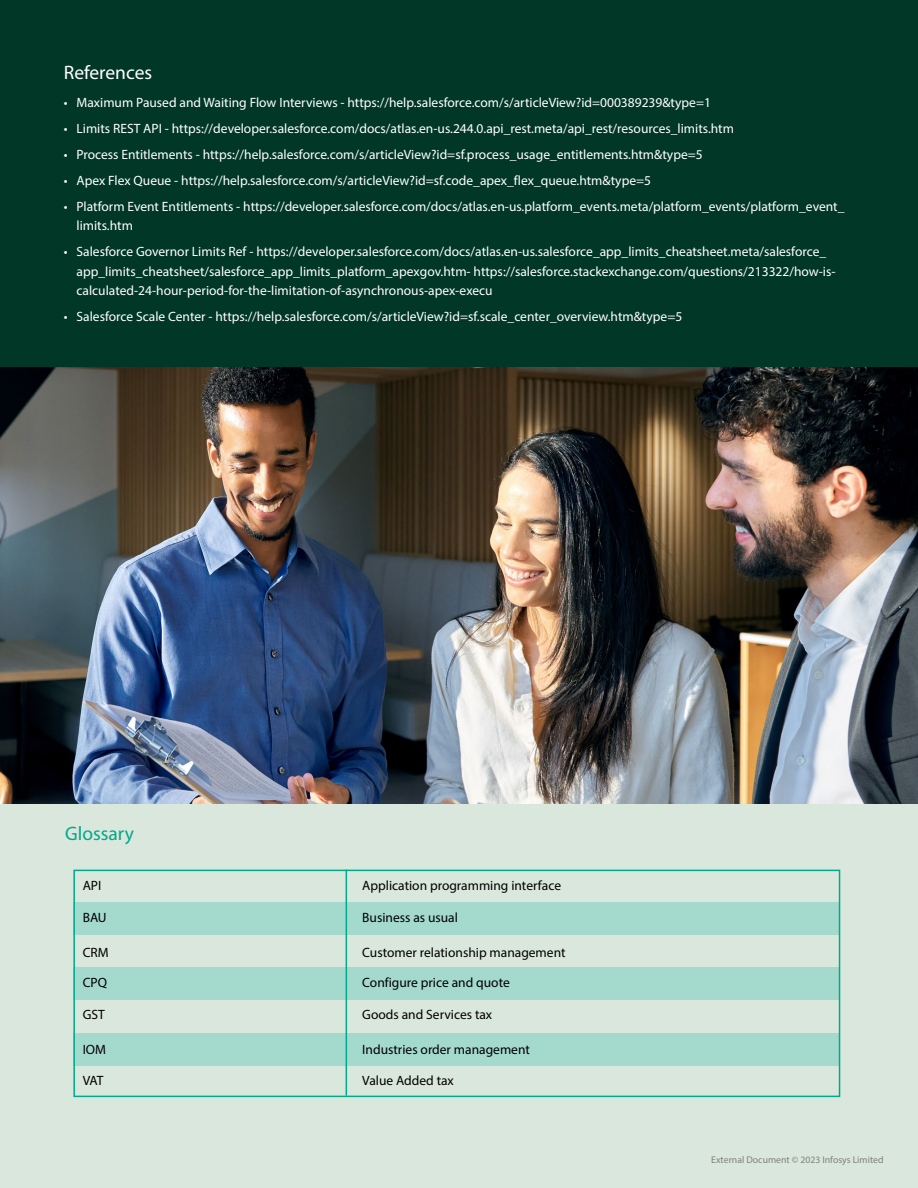
<style>
.page{position:relative;width:918px;height:1188px;background:#fff}
.page>*{position:absolute;margin:0;border:0;box-sizing:border-box;transform-origin:0 0}
.t1{font:19.5px "Myriad Pro";color:#fff}
.t2{font:19.5px "Myriad Pro";color:#00a98a}
.t3{font:13.5px/19.5px "Myriad Pro";color:#fff}
.t4{font:13.5px "Myriad Pro";color:#000}
.t5{font:9.75px "Myriad Pro";color:#7f8080}
</style>
<div class="page">
<div style="left:0;top:0;width:918px;height:368px;background:#003726"></div>
<div style="left:0;top:800px;width:918px;height:388px;background:#d9e7dc"></div>
<img style="left:0;top:368px;width:918px;height:436px">
<div style="left:73px;top:902px;width:767px;height:33px;background:#a4d9cd"></div>
<div style="left:73px;top:968px;width:767px;height:32px;background:#a4d9cd"></div>
<div style="left:73px;top:1033px;width:767px;height:32px;background:#a4d9cd"></div>
<hr style="left:346px;top:870px;width:1px;height:226px;background:#00a98a">
<div style="left:73px;top:870px;width:767px;height:227px;border:2px solid #00a98a"></div>
<h1 class="t1" style="left:64px;top:61px;width:90px">References</h1>
<p class="t3" style="left:64px;top:93px;width:649px">• Maximum Paused and Waiting Flow Interviews - https://help.salesforce.com/s/articleView?id=000389239&amp;type=1</p>
<p class="t3" style="left:64px;top:119px;width:672px">• Limits REST API - https://developer.salesforce.com/docs/atlas.en-us.244.0.api_rest.meta/api_rest/resources_limits.htm</p>
<p class="t3" style="left:64px;top:145px;width:640px">• Process Entitlements - https://help.salesforce.com/s/articleView?id=sf.process_usage_entitlements.htm&amp;type=5</p>
<p class="t3" style="left:64px;top:171px;width:589px">• Apex Flex Queue - https://help.salesforce.com/s/articleView?id=sf.code_apex_flex_queue.htm&amp;type=5</p>
<p class="t3" style="left:77px;top:197px;width:769px;text-indent:-13px">• Platform Event Entitlements - https://developer.salesforce.com/docs/atlas.en-us.platform_events.meta/platform_events/platform_event_ limits.htm</p>
<p class="t3" style="left:77px;top:242px;width:761px;text-indent:-13px">• Salesforce Governor Limits Ref - https://developer.salesforce.com/docs/atlas.en-us.salesforce_app_limits_cheatsheet.meta/salesforce_ app_limits_cheatsheet/salesforce_app_limits_platform_apexgov.htm- https://salesforce.stackexchange.com/questions/213322/how-is&shy;calculated-24-hour-period-for-the-limitation-of-asynchronous-apex-execu</p>
<p class="t3" style="left:64px;top:307px;width:620px">• Salesforce Scale Center - https://help.salesforce.com/s/articleView?id=sf.scale_center_overview.htm&amp;type=5</p>
<h1 class="t2" style="left:65px;top:822px;width:70px">Glossary</h1>
<p class="t4" style="left:83px;top:877px;width:20px">API</p>
<p class="t4" style="left:362px;top:877px;width:200px">Application programming interface</p>
<p class="t4" style="left:83px;top:909px;width:25px">BAU</p>
<p class="t4" style="left:362px;top:909px;width:97px">Business as usual</p>
<p class="t4" style="left:83px;top:944px;width:27px">CRM</p>
<p class="t4" style="left:362px;top:944px;width:205px">Customer relationship management</p>
<p class="t4" style="left:83px;top:974px;width:26px">CPQ</p>
<p class="t4" style="left:83px;top:1006px;width:24px">GST</p>
<p class="t4" style="left:362px;top:974px;width:149px">Configure price and quote</p>
<p class="t4" style="left:362px;top:1006px;width:131px">Goods and Services tax</p>
<p class="t4" style="left:83px;top:1041px;width:25px">IOM</p>
<p class="t4" style="left:362px;top:1041px;width:169px">Industries order management</p>
<p class="t4" style="left:83px;top:1072px;width:22px">VAT</p>
<p class="t4" style="left:362px;top:1072px;width:93px">Value Added tax</p>
<p class="t5" style="left:711px;top:1154px;width:174px">External Document © 2023 Infosys Limited</p>
</div>
